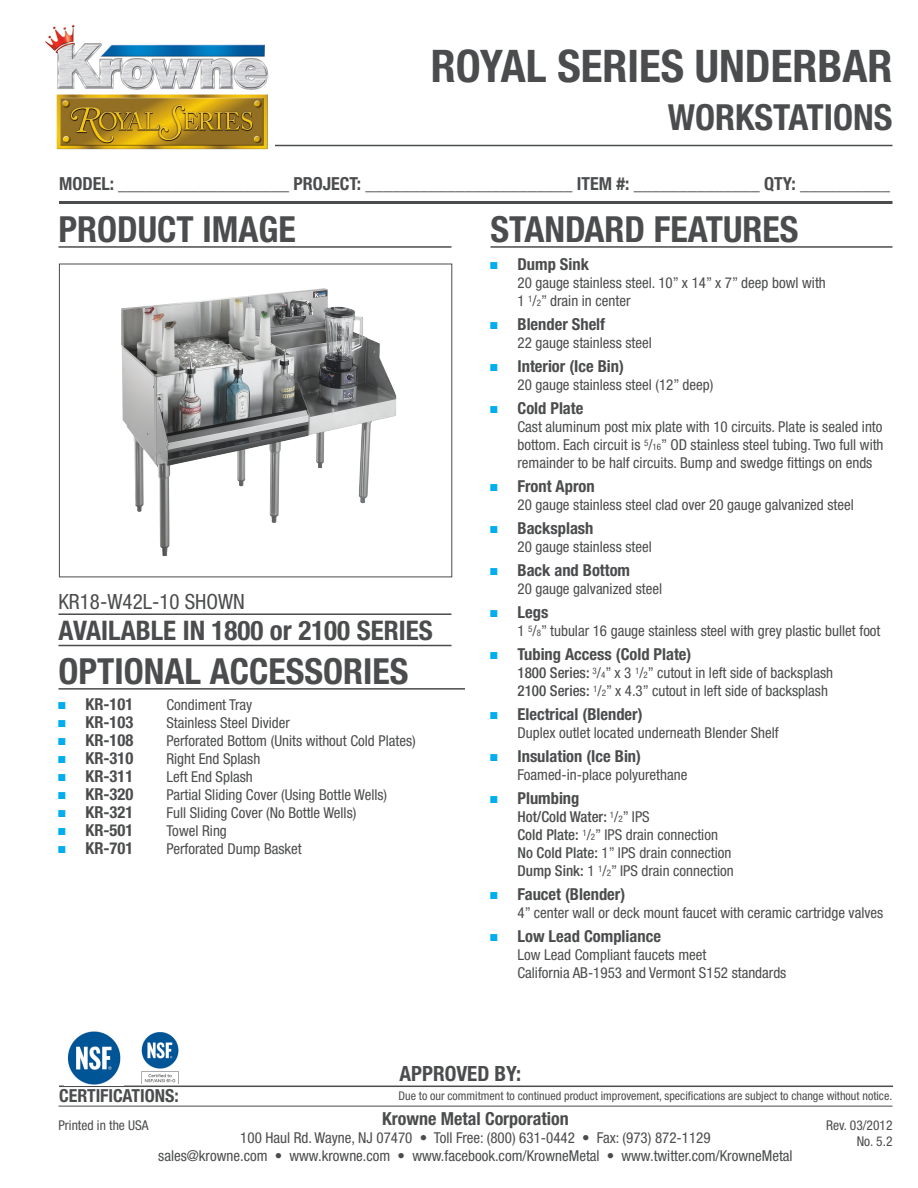
<style>
.page{position:relative;width:918px;height:1188px;background:#fff}
.page>*{position:absolute;margin:0;border:0;box-sizing:border-box;transform-origin:0 0}
.t1{font:700 condensed 45px "Helvetica Neue LT Std";color:#4b4c4d}
.t2{font:700 condensed 36px "Helvetica Neue LT Std";color:#4b4c4d}
.t3{font:700 condensed 27px "Helvetica Neue LT Std";color:#4b4c4d}
.t4{font:condensed 21px "Helvetica Neue LT Std";color:#4b4c4d}
.t5{font:700 condensed 21px "Helvetica Neue LT Std";color:#4b4c4d}
.t6{font:700 condensed 18px "Helvetica Neue LT Std";color:#4b4c4d}
.t7{font:700 condensed 16.5px "Helvetica Neue LT Std";color:#4b4c4d}
.t8{font:condensed 15px/18px "Helvetica Neue LT Std";color:#4b4c4d}
.t9{font:condensed 13.5px "Helvetica Neue LT Std";color:#4b4c4d}
.t10{font:condensed 12px "Helvetica Neue LT Std";color:#4b4c4d}
.s1{font-family:"Arial Narrow";font-weight:400;font-stretch:normal;font-size:15px;color:#00aeef}
.s2{font-size:9px}
.s3{font-weight:500}
</style>
<div class="page">
<hr style="left:490px;top:246px;width:402px;height:2px;background:#4b4c4d">
<hr style="left:58px;top:246px;width:393px;height:2px;background:#4b4c4d">
<hr style="left:58px;top:613px;width:393px;height:2px;background:#4b4c4d">
<hr style="left:58px;top:645px;width:393px;height:1px;background:#4b4c4d">
<hr style="left:58px;top:688px;width:407px;height:2px;background:#4b4c4d">
<hr style="left:59px;top:1086px;width:834px;height:1px;background:#4b4c4d">
<hr style="left:58px;top:1106px;width:834px;height:1px;background:#4b4c4d">
<hr style="left:58px;top:145px;width:834px;height:1px;background:#4b4c4d">
<hr style="left:59px;top:201px;width:833px;height:3px;background:#4b4c4d">
<img style="left:46px;top:24px;width:223px;height:66px">
<div style="left:52px;top:94px;width:223px;height:59px;background:#fff"></div>
<img style="left:56px;top:94px;width:212px;height:56px">
<img style="left:121px;top:290px;width:241px;height:266px">
<div style="left:59px;top:264px;width:393px;height:313px;border:1px solid #4b4c4d"></div>
<img style="left:67px;top:1031px;width:54px;height:54px">
<img style="left:141px;top:1032px;width:38px;height:52px">
<p class="t1" style="left:431px;top:39px;width:463px">ROYAL SERIES UNDERBAR</p>
<p class="t2" style="left:668px;top:96px;width:226px">WORKSTATIONS</p>
<p class="t6" style="left:59px;top:172px;width:833px">MODEL: ___________________ PROJECT: _______________________ ITEM #: ______________ QTY: __________</p>
<p class="t2" style="left:58px;top:207px;width:239px">PRODUCT IMAGE</p>
<p class="t2" style="left:490px;top:207px;width:310px">STANDARD FEATURES</p>
<p class="t4" style="left:58px;top:589px;width:188px">KR18-W42L-10 SHOWN</p>
<p class="t3" style="left:58px;top:614px;width:376px">AVAILABLE IN 1800 or 2100 SERIES</p>
<p class="t2" style="left:58px;top:649px;width:351px">OPTIONAL ACCESSORIES</p>
<p class="t7" style="left:58px;top:695px;width:76px"><span class="s1">■</span> KR-101</p>
<p class="t8" style="left:166px;top:696px;width:87px">Condiment Tray</p>
<p class="t7" style="left:58px;top:713px;width:76px"><span class="s1">■</span> KR-103</p>
<p class="t8" style="left:166px;top:714px;width:125px">Stainless Steel Divider</p>
<p class="t7" style="left:58px;top:731px;width:76px"><span class="s1">■</span> KR-108</p>
<p class="t8" style="left:166px;top:732px;width:251px">Perforated Bottom (Units without Cold Plates)</p>
<p class="t7" style="left:58px;top:749px;width:76px"><span class="s1">■</span> KR-310</p>
<p class="t8" style="left:166px;top:750px;width:95px">Right End Splash</p>
<p class="t7" style="left:58px;top:767px;width:76px"><span class="s1">■</span> KR-311</p>
<p class="t8" style="left:166px;top:768px;width:88px">Left End Splash</p>
<p class="t7" style="left:58px;top:785px;width:76px"><span class="s1">■</span> KR-320</p>
<p class="t8" style="left:166px;top:786px;width:222px">Partial Sliding Cover (Using Bottle Wells)</p>
<p class="t7" style="left:58px;top:803px;width:76px"><span class="s1">■</span> KR-321</p>
<p class="t8" style="left:166px;top:804px;width:191px">Full Sliding Cover (No Bottle Wells)</p>
<p class="t7" style="left:58px;top:821px;width:76px"><span class="s1">■</span> KR-501</p>
<p class="t8" style="left:166px;top:822px;width:62px">Towel Ring</p>
<p class="t7" style="left:58px;top:839px;width:76px"><span class="s1">■</span> KR-701</p>
<p class="t8" style="left:166px;top:840px;width:137px">Perforated Dump Basket</p>
<p class="t7" style="left:490px;top:255px;width:100px"><span class="s1">■</span> Dump Sink</p>
<p class="t8" style="left:517px;top:274px;width:310px">20 gauge stainless steel. 10” x 14” x 7” deep bowl with<br>1 <sup>1</sup>/<span class="s2">2</span>” drain in center</p>
<p class="t7" style="left:490px;top:315px;width:116px"><span class="s1">■</span> Blender Shelf</p>
<p class="t8" style="left:517px;top:334px;width:136px">22 gauge stainless steel</p>
<p class="t7" style="left:490px;top:357px;width:135px"><span class="s1">■</span> Interior (Ice Bin)</p>
<p class="t8" style="left:517px;top:376px;width:197px">20 gauge stainless steel (12” deep)</p>
<p class="t7" style="left:490px;top:399px;width:94px"><span class="s1">■</span> Cold Plate</p>
<p class="t8" style="left:517px;top:418px;width:368px;text-align:justify">Cast aluminum post mix plate with 10 circuits. Plate is sealed into bottom. Each circuit is <sup>5</sup>/<span class="s2">16</span>” OD stainless steel tubing. Two full with remainder to be half circuits. Bump and swedge fittings on ends</p>
<p class="t7" style="left:490px;top:477px;width:106px"><span class="s1">■</span> Front Apron</p>
<p class="t8" style="left:517px;top:496px;width:338px">20 gauge stainless steel clad over 20 gauge galvanized steel</p>
<p class="t7" style="left:490px;top:519px;width:105px"><span class="s1">■</span> Backsplash</p>
<p class="t8" style="left:517px;top:538px;width:136px">20 gauge stainless steel</p>
<p class="t7" style="left:490px;top:561px;width:141px"><span class="s1">■</span> Back and Bottom</p>
<p class="t8" style="left:517px;top:580px;width:146px">20 gauge galvanized steel</p>
<p class="t7" style="left:490px;top:603px;width:59px"><span class="s1">■</span> Legs</p>
<p class="t8" style="left:517px;top:622px;width:365px">1 <sup>5</sup>/<span class="s2">8</span>” tubular 16 gauge stainless steel with grey plastic bullet foot</p>
<p class="t7" style="left:490px;top:645px;width:203px"><span class="s1">■</span> Tubing Access (Cold Plate)</p>
<p class="t8" style="left:517px;top:664px;width:317px"><span class="s3">1800 Series:</span> <sup>3</sup>/<span class="s2">4</span>” x 3 <sup>1</sup>/<span class="s2">2</span>” cutout in left side of backsplash<br><span class="s3">2100 Series:</span> <sup>1</sup>/<span class="s2">2</span>” x 4.3” cutout in left side of backsplash</p>
<p class="t7" style="left:490px;top:705px;width:154px"><span class="s1">■</span> Electrical (Blender)</p>
<p class="t8" style="left:517px;top:724px;width:263px">Duplex outlet located underneath Blender Shelf</p>
<p class="t7" style="left:490px;top:747px;width:152px"><span class="s1">■</span> Insulation (Ice Bin)</p>
<p class="t8" style="left:517px;top:766px;width:171px">Foamed-in-place polyurethane</p>
<p class="t7" style="left:490px;top:789px;width:90px"><span class="s1">■</span> Plumbing</p>
<p class="t8" style="left:517px;top:808px;width:218px"><span class="s3">Hot/Cold Water:</span> <sup>1</sup>/<span class="s2">2</span>” IPS<br><span class="s3">Cold Plate:</span> <sup>1</sup>/<span class="s2">2</span>” IPS drain connection <span class="s3">No Cold Plate:</span> 1” IPS drain connection <span class="s3">Dump Sink:</span> 1 <sup>1</sup>/<span class="s2">2</span>” IPS drain connection</p>
<p class="t7" style="left:490px;top:885px;width:136px"><span class="s1">■</span> Faucet (Blender)</p>
<p class="t8" style="left:517px;top:904px;width:367px">4” center wall or deck mount faucet with ceramic cartridge valves</p>
<p class="t7" style="left:490px;top:927px;width:172px"><span class="s1">■</span> Low Lead Compliance</p>
<p class="t8" style="left:517px;top:946px;width:270px">Low Lead Compliant faucets meet<br>California AB-1953 and Vermont S152 standards</p>
<p class="t6" style="left:59px;top:1085px;width:121px">CERTIFICATIONS:</p>
<p class="t5" style="left:400px;top:1061px;width:123px">APPROVED BY:</p>
<p class="t10" style="left:398px;top:1089px;width:495px">Due to our commitment to continued product improvement, specifications are subject to change without notice.</p>
<p class="t9" style="left:58px;top:1117px;width:92px">Printed in the USA</p>
<p class="t6" style="left:382px;top:1108px;width:188px">Krowne Metal Corporation</p>
<p class="t8" style="left:240px;top:1129px;width:472px">100 Haul Rd. Wayne, NJ 07470 • Toll Free: (800) 631-0442 • Fax: (973) 872-1129</p>
<p class="t8" style="left:158px;top:1147px;width:636px">sales@krowne.com • www.krowne.com • www.facebook.com/KrowneMetal • www.twitter.com/KrowneMetal</p>
<p class="t9" style="left:826px;top:1117px;width:68px">Rev. 03/2012</p>
<p class="t9" style="left:857px;top:1133px;width:37px">No. 5.2</p>
</div>
